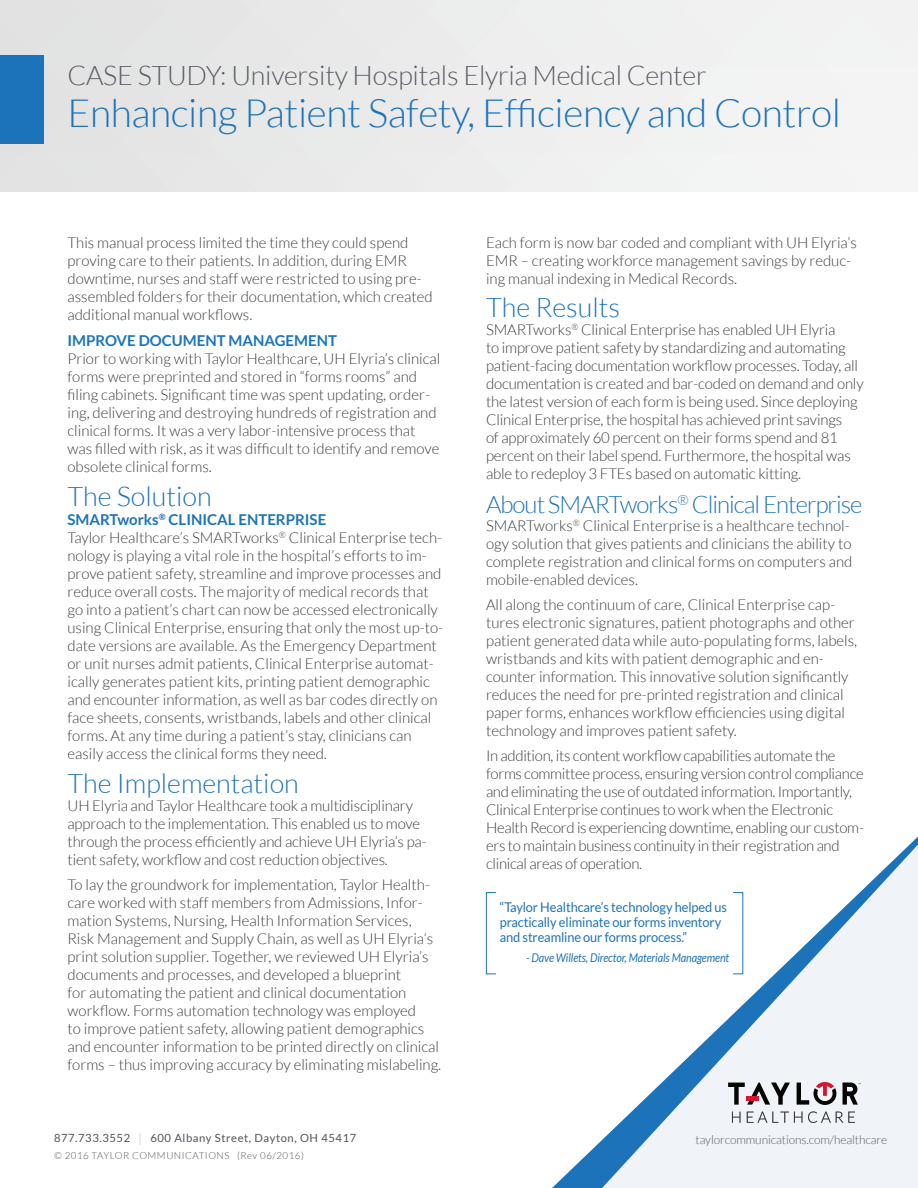
<style>
.page{position:relative;width:918px;height:1188px;background:#fff}
.page>*{position:absolute;margin:0;border:0;box-sizing:border-box;transform-origin:0 0}
.t1{font:300 39px "Lato";letter-spacing:-.01em;color:#1d73ba}
.t2{font:300 27px "Lato";letter-spacing:-.01em;color:#595d64}
.t3{font:300 27px "Lato";color:#1d73ba}
.t4{font:300 24px "Lato";letter-spacing:-.04em;color:#1d73ba}
.t5{font:300 15px/18px "Lato";color:#3a3c3f}
.t6{font:300 15px/18px "Lato";letter-spacing:-.02em;color:#3a3c3f}
.Headline{font:700 15px "Lato";color:#1d73ba}
.Bullets{font:13.5px/15px "Lato";letter-spacing:-.01em;color:#1d73ba;scale:.95 1}
.Bullets-2{font:italic 12px "Lato";letter-spacing:-.01em;color:#1d73ba;scale:.9 1}
.t7{font:300 12px "Lato";letter-spacing:-.01em;color:#595d64}
.t8{font:11.25px "Lato";letter-spacing:.05em;color:#505359}
.t9{font:300 9.75px "Lato";letter-spacing:.05em;color:#505359}
.s1{font-weight:300;font-size:16.8px;color:#bec1c6}
</style>
<div class="page">
<img style="left:0;top:0;width:918px;height:192px">
<div style="left:0;top:56px;width:43px;height:88px;background:#1d73ba"></div>
<svg style="left:552px;top:837px;width:366px;height:351px"></svg>
<svg style="left:843px;top:1083px;width:18px;height:22px"></svg>
<svg style="left:728px;top:1083px;width:62px;height:22px"></svg>
<hr style="left:746px;top:1096px;width:12px;height:4px;background:#d71532">
<svg style="left:797px;top:1082px;width:39px;height:23px"></svg>
<svg style="left:732px;top:1112px;width:9px;height:11px"></svg>
<svg style="left:747px;top:1112px;width:55px;height:11px"></svg>
<svg style="left:808px;top:1111px;width:47px;height:12px"></svg>
<div style="left:486px;top:892px;width:10px;height:82px;border:1px solid #1d73ba"></div>
<p class="t2" style="left:68px;top:61px;width:641px">CASE STUDY: University Hospitals Elyria Medical Center</p>
<p class="t1" style="left:68px;top:92px;width:775px">Enhancing Patient Safety, Efficiency and Control</p>
<p class="t5" style="left:68px;top:233px;width:367px">This manual process limited the time they could spend proving care to their patients. In addition, during EMR downtime, nurses and staff were restricted to using pre&shy;assembled folders for their documentation, which created additional manual workflows.</p>
<p class="Headline" style="left:68px;top:332px;width:271px">IMPROVE DOCUMENT MANAGEMENT</p>
<p class="t5" style="left:68px;top:349px;width:374px">Prior to working with Taylor Healthcare, UH Elyria’s clinical forms were preprinted and stored in “forms rooms” and filing cabinets. Significant time was spent updating, order&shy;ing, delivering and destroying hundreds of registration and clinical forms. It was a very labor-intensive process that was filled with risk, as it was difficult to identify and remove obsolete clinical forms.</p>
<p class="t3" style="left:68px;top:481px;width:146px">The Solution</p>
<p class="Headline" style="left:68px;top:511px;width:260px">SMARTworks<sup>®</sup> CLINICAL ENTERPRISE</p>
<p class="t5" style="left:68px;top:529px;width:377px">Taylor Healthcare’s SMARTworks<sup>®</sup> Clinical Enterprise tech&shy;nology is playing a vital role in the hospital’s efforts to im&shy;prove patient safety, streamline and improve processes and reduce overall costs. The majority of medical records that go into a patient’s chart can now be accessed electronically using Clinical Enterprise, ensuring that only the most up-to&shy;date versions are available. As the Emergency Department or unit nurses admit patients, Clinical Enterprise automat&shy;ically generates patient kits, printing patient demographic and encounter information, as well as bar codes directly on face sheets, consents, wristbands, labels and other clinical forms. At any time during a patient’s stay, clinicians can easily access the clinical forms they need.</p>
<p class="t3" style="left:68px;top:769px;width:233px">The Implementation</p>
<p class="t5" style="left:68px;top:796px;width:361px">UH Elyria and Taylor Healthcare took a multidisciplinary approach to the implementation. This enabled us to move through the process efficiently and achieve UH Elyria’s pa&shy;tient safety, workflow and cost reduction objectives.</p>
<p class="t5" style="left:68px;top:875px;width:375px">To lay the groundwork for implementation, Taylor Health&shy;care worked with staff members from Admissions, Infor&shy;mation Systems, Nursing, Health Information Services, Risk Management and Supply Chain, as well as UH Elyria’s print solution supplier. Together, we reviewed UH Elyria’s documents and processes, and developed a blueprint<br>for automating the patient and clinical documentation workflow. Forms automation technology was employed<br>to improve patient safety, allowing patient demographics and encounter information to be printed directly on clinical forms – thus improving accuracy by eliminating mislabeling.</p>
<p class="t8" style="left:54px;top:1132px;width:304px">877.733.3552 <span class="s1">l</span> 600 Albany Street, Dayton, OH 45417</p>
<p class="t9" style="left:54px;top:1150px;width:251px">© 2016 TAYLOR COMMUNICATIONS (Rev 06/2016)</p>
<p class="t5" style="left:486px;top:233px;width:372px">Each form is now bar coded and compliant with UH Elyria’s<br>EMR – creating workforce management savings by reduc&shy;ing manual indexing in Medical Records.</p>
<p class="t3" style="left:486px;top:293px;width:136px">The Results</p>
<p class="t5" style="left:486px;top:321px;width:379px">SMARTworks<sup>®</sup> Clinical Enterprise has enabled UH Elyria<br>to improve patient safety by standardizing and automating patient-facing documentation workflow processes. Today, all documentation is created and bar-coded on demand and only the latest version of each form is being used. Since deploying Clinical Enterprise, the hospital has achieved print savings<br>of approximately 60 percent on their forms spend and 81 percent on their label spend. Furthermore, the hospital was able to redeploy 3 FTEs based on automatic kitting.</p>
<p class="t4" style="left:486px;top:492px;width:378px">About SMARTworks<sup>®</sup> Clinical Enterprise</p>
<p class="t5" style="left:486px;top:517px;width:368px">SMARTworks<sup>®</sup> Clinical Enterprise is a healthcare technol&shy;ogy solution that gives patients and clinicians the ability to complete registration and clinical forms on computers and mobile-enabled devices.</p>
<p class="t5" style="left:486px;top:595px;width:373px">All along the continuum of care, Clinical Enterprise cap&shy;tures electronic signatures, patient photographs and other patient generated data while auto-populating forms, labels, wristbands and kits with patient demographic and en&shy;counter information. This innovative solution significantly reduces the need for pre-printed registration and clinical paper forms, enhances workflow efficiencies using digital technology and improves patient safety.</p>
<p class="t6" style="left:486px;top:746px;width:379px">In addition, its content workflow capabilities automate the forms committee process, ensuring version control compliance and eliminating the use of outdated information. Importantly, Clinical Enterprise continues to work when the Electronic Health Record is experiencing downtime, enabling our custom&shy;ers to maintain business continuity in their registration and clinical areas of operation.</p>
<p class="Bullets" style="left:500px;top:900px;width:241px">“Taylor Healthcare’s technology helped us practically eliminate our forms inventory and streamline our forms process.”</p>
<p class="Bullets-2" style="left:526px;top:951px;width:227px">- Dave Willets, Director, Materials Management</p>
<p class="t7" style="left:696px;top:1133px;width:193px">taylorcommunications.com/healthcare</p>
</div>
